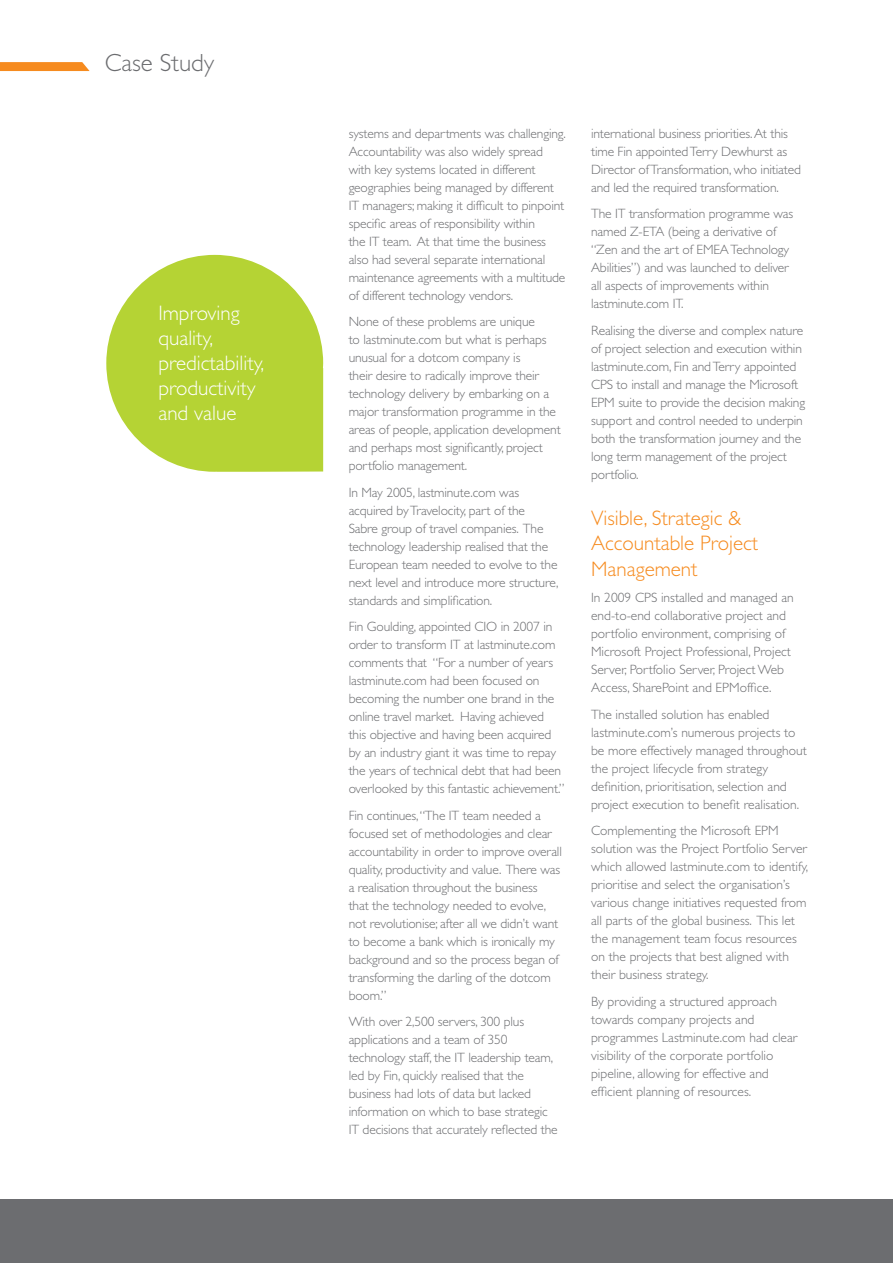
<style>
.page{position:relative;width:893px;height:1263px;background:#fff}
.page>*{position:absolute;margin:0;border:0;box-sizing:border-box;transform-origin:0 0}
.Document_Title{font:300 24.9px "Gill Sans";color:#6c6d70}
.t1{font:300 21px/25.2px "Gill Sans";color:#fff}
.Titles{font:300 21px/25.2px "Gill Sans";color:#f68b1f}
.Body_Copy{font:300 13.5px/18px "Gill Sans";letter-spacing:-.01em;color:#6c6d70}
</style>
<div class="page">
<svg style="left:0;top:62px;width:90px;height:9px"></svg>
<div style="left:0;top:1199px;width:893px;height:64px;background:#6c6d70"></div>
<svg style="left:106px;top:255px;width:217px;height:217px;fill:#b5d334"></svg>
<p class="Document_Title" style="left:105px;top:49px;width:111px">Case Study</p>
<p class="t1" style="left:158px;top:300px;width:107px">Improving quality, predictability, productivity and value</p>
<p class="Body_Copy" style="left:349px;top:124px;width:219px">systems and departments was challenging.<br>Accountability was also widely spread with key systems located in different geographies being managed by different IT managers; making it difficult to pinpoint specific areas of responsibility within<br>the IT team. At that time the business also had several separate international maintenance agreements with a multitude of different technology vendors.</p>
<p class="Body_Copy" style="left:349px;top:313px;width:214px">None of these problems are unique<br>to lastminute.com but what is perhaps unusual for a dotcom company is<br>their desire to radically improve their technology delivery by embarking on a major transformation programme in the areas of people, application development and perhaps most significantly, project portfolio management.</p>
<p class="Body_Copy" style="left:349px;top:483px;width:211px">In May 2005, lastminute.com was acquired by Travelocity, part of the<br>Sabre group of travel companies. The technology leadership realised that the European team needed to evolve to the next level and introduce more structure, standards and simplification.</p>
<p class="Body_Copy" style="left:349px;top:618px;width:217px">Fin Goulding, appointed CIO in 2007 in order to transform IT at lastminute.com comments that “For a number of years lastminute.com had been focused on becoming the number one brand in the online travel market. Having achieved this objective and having been acquired by an industry giant it was time to repay the years of technical debt that had been overlooked by this fantastic achievement.”</p>
<p class="Body_Copy" style="left:349px;top:806px;width:215px">Fin continues, “The IT team needed a focused set of methodologies and clear accountability in order to improve overall quality, productivity and value. There was a realisation throughout the business<br>that the technology needed to evolve, not revolutionise; after all we didn’t want to become a bank which is ironically my background and so the process began of transforming the darling of the dotcom boom.”</p>
<p class="Body_Copy" style="left:349px;top:1013px;width:210px">With over 2,500 servers, 300 plus applications and a team of 350 technology staff, the IT leadership team, led by Fin, quickly realised that the business had lots of data but lacked information on which to base strategic IT decisions that accurately reflected the</p>
<p class="Body_Copy" style="left:591px;top:124px;width:211px">international business priorities. At this time Fin appointed Terry Dewhurst as Director of Transformation, who initiated and led the required transformation.</p>
<p class="Body_Copy" style="left:591px;top:205px;width:204px">The IT transformation programme was named Z-ETA (being a derivative of “Zen and the art of EMEA Technology Abilities”) and was launched to deliver all aspects of improvements within lastminute.com IT.</p>
<p class="Body_Copy" style="left:591px;top:321px;width:216px">Realising the diverse and complex nature of project selection and execution within lastminute.com, Fin and Terry appointed CPS to install and manage the Microsoft EPM suite to provide the decision making support and control needed to underpin both the transformation journey and the long term management of the project portfolio.</p>
<p class="Titles" style="left:591px;top:506px;width:169px">Visible, Strategic &amp;<br>Accountable Project<br>Management</p>
<p class="Body_Copy" style="left:591px;top:589px;width:204px">In 2009 CPS installed and managed an end-to-end collaborative project and portfolio environment, comprising of Microsoft Project Professional, Project Server, Portfolio Server, Project Web Access, SharePoint and EPMoffice.</p>
<p class="Body_Copy" style="left:591px;top:705px;width:217px">The installed solution has enabled lastminute.com’s numerous projects to be more effectively managed throughout the project lifecycle from strategy definition, prioritisation, selection and project execution to benefit realisation.</p>
<p class="Body_Copy" style="left:591px;top:822px;width:219px">Complementing the Microsoft EPM solution was the Project Portfolio Server which allowed lastminute.com to identify, prioritise and select the organisation’s various change initiatives requested from all parts of the global business. This let the management team focus resources on the projects that best aligned with their business strategy.</p>
<p class="Body_Copy" style="left:591px;top:992px;width:208px">By providing a structured approach towards company projects and programmes Lastminute.com had clear visibility of the corporate portfolio pipeline, allowing for effective and efficient planning of resources.</p>
</div>
